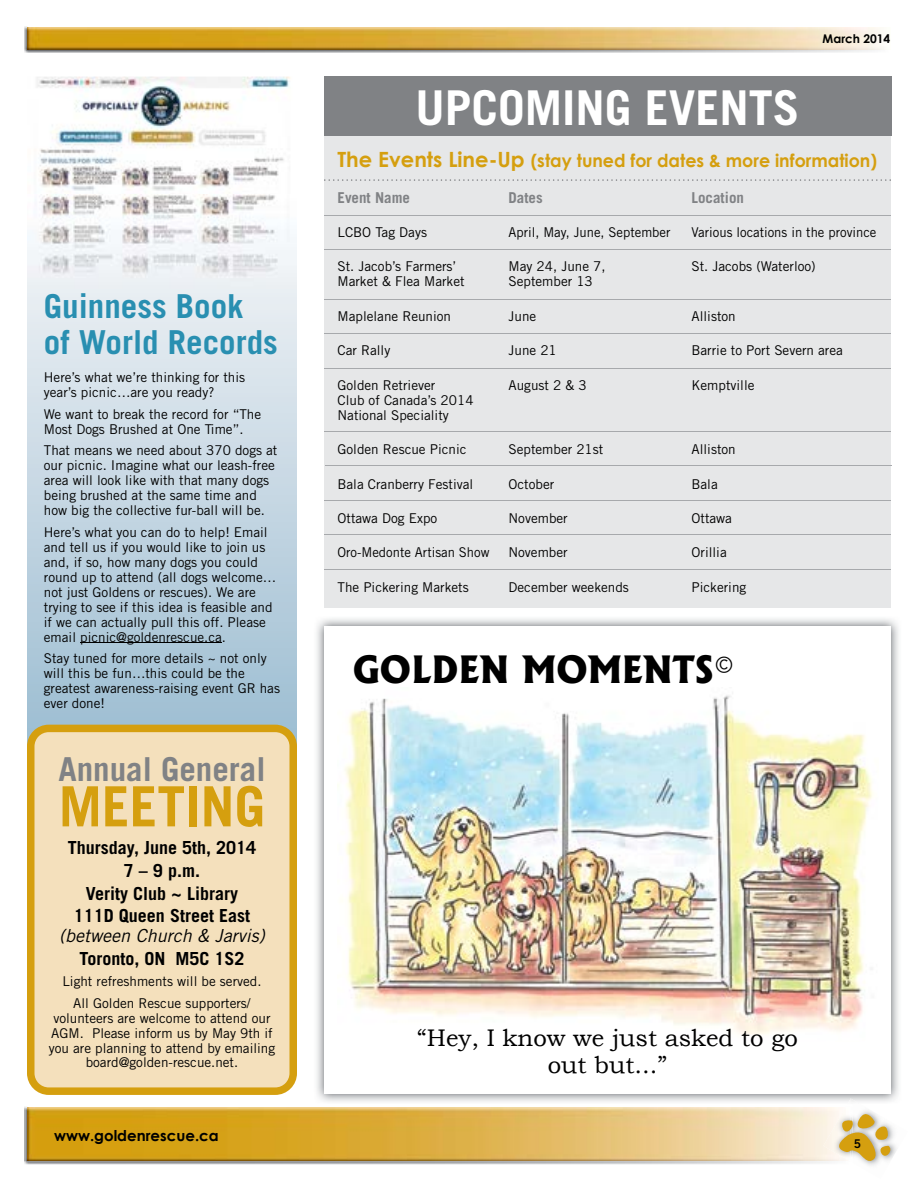
<style>
.page{position:relative;width:918px;height:1188px;background:#fff}
.page>*{position:absolute;margin:0;border:0;box-sizing:border-box;transform-origin:0 0}
.t1{font:700 55.5px "Trade Gothic LT Std";color:#d59f0f}
.t2{font:700 48px "Trade Gothic LT Std";color:#fff}
.t3{font:800 36px "Albertus";color:#000}
.t4{font:700 33px/36px "Trade Gothic LT Std";color:#298fb1}
.t5{font:700 33px "Trade Gothic LT Std";color:#808285}
.t6{font:24px/27px "Bookman Old Style";color:#000;text-align:center}
.t7{font:700 18px/22.8px "Trade Gothic LT Std";color:#000;text-align:center}
.t8{font:700 18px "Century Gothic";color:#d59f0f}
.t9{font:italic 18px "Trade Gothic LT Std";color:#000}
.t10{font:700 15px "Trade Gothic LT Std";color:#808285}
.t11{font:700 15px "Century Gothic";color:#000}
.t12{font:13.5px/15px "Trade Gothic LT Std";color:#000}
.t13{font:700 12px "Century Gothic";color:#000}
.t14{font:12px "Trade Gothic LT Std Bd 2";color:#000}
.s1{font-size:21px}
</style>
<div class="page">
<img style="left:24px;top:1106px;width:806px;height:57px">
<img style="left:27px;top:1107px;width:796px;height:54px">
<img style="left:823px;top:1107px;width:7px;height:54px">
<img style="left:27px;top:27px;width:864px;height:23px">
<div style="left:27px;top:289px;width:270px;height:472px;background:linear-gradient(to bottom,#e9eef2,#99bbd0)"></div>
<img style="left:37px;top:77px;width:253px;height:114px">
<img style="left:27px;top:194px;width:270px;height:95px">
<img style="left:316px;top:618px;width:583px;height:484px">
<svg style="left:830px;top:1098px;width:64px;height:68px"></svg>
<div style="left:324px;top:626px;width:567px;height:468px;background:#fff"></div>
<img style="left:345px;top:695px;width:528px;height:340px">
<div style="left:324px;top:135px;width:567px;height:473px;background:#e6e7e8"></div>
<div style="left:324px;top:77px;width:567px;height:59px;background:#808285"></div>
<svg style="left:324px;top:179px;width:567px;height:2px"></svg>
<hr style="left:324px;top:431px;width:567px;height:1px;background:#a7a9ac">
<hr style="left:324px;top:569px;width:567px;height:1px;background:#a7a9ac">
<hr style="left:324px;top:215px;width:567px;height:1px;background:#a7a9ac">
<hr style="left:324px;top:535px;width:567px;height:1px;background:#a7a9ac">
<hr style="left:324px;top:500px;width:567px;height:1px;background:#a7a9ac">
<hr style="left:325px;top:465px;width:567px;height:1px;background:#a7a9ac">
<hr style="left:324px;top:249px;width:567px;height:1px;background:#a7a9ac">
<hr style="left:324px;top:299px;width:567px;height:1px;background:#a7a9ac">
<hr style="left:324px;top:368px;width:567px;height:1px;background:#a7a9ac">
<hr style="left:324px;top:333px;width:567px;height:1px;background:#a7a9ac">
<hr style="left:80px;top:643px;width:142px;height:1px;background:#000">
<svg style="left:27px;top:725px;width:270px;height:370px;background:#f0d9aa"></svg>
<h3 class="t4" style="left:44px;top:288px;width:236px">Guinness Book<br>of World Records</h3>
<p class="t12" style="left:44px;top:370px;width:203px">Here’s what we’re thinking for this year’s picnic…are you ready?</p>
<p class="t12" style="left:44px;top:406px;width:219px">We want to break the record for “The<br>Most Dogs Brushed at One Time”.</p>
<p class="t12" style="left:44px;top:443px;width:235px">That means we need about 370 dogs at our picnic. Imagine what our leash-free area will look like with that many dogs being brushed at the same time and how big the collective fur-ball will be.</p>
<p class="t12" style="left:44px;top:524px;width:234px">Here’s what you can do to help! Email and tell us if you would like to join us and, if so, how many dogs you could round up to attend (all dogs welcome… not just Goldens or rescues). We are trying to see if this idea is feasible and if we can actually pull this off. Please email picnic@goldenrescue.ca.</p>
<p class="t12" style="left:44px;top:651px;width:238px">Stay tuned for more details ~ not only will this be fun…this could be the greatest awareness-raising event GR has ever done!</p>
<h3 class="t5" style="left:58px;top:749px;width:209px">Annual General</h3>
<h1 class="t1" style="left:59px;top:772px;width:208px">MEETING</h1>
<h3 class="t7" style="left:68px;top:836px;width:190px">Thursday, June 5th, 2014<br>7 – 9 p.m.<br>Verity Club ~ Library<br>111D Queen Street East</h3>
<h3 class="t9" style="left:59px;top:925px;width:207px">(between Church &amp; Jarvis)</h3>
<h3 class="t7" style="left:79px;top:946px;width:167px">Toronto, ON M5C 1S2</h3>
<p class="t12" style="left:62px;top:970px;width:201px;line-height:21.5px;text-align:center">Light refreshments will be served.<br>All Golden Rescue supporters/</p>
<p class="t12" style="left:49px;top:1010px;width:228px;text-align:center">volunteers are welcome to attend our AGM. Please inform us by May 9th if you are planning to attend by emailing board@golden-rescue.net.</p>
<p class="t11" style="left:54px;top:1126px;width:166px">www.goldenrescue.ca</p>
<p class="t13" style="left:823px;top:31px;width:69px">March 2014</p>
<h2 class="t2" style="left:415px;top:78px;width:386px">UPCOMING EVENTS</h2>
<h3 class="t8" style="left:338px;top:149px;width:541px"><span class="s1">The Events Line-Up</span> (stay tuned for dates &amp; more information)</h3>
<p class="t10" style="left:338px;top:188px;width:74px">Event Name</p>
<p class="t10" style="left:509px;top:188px;width:36px">Dates</p>
<p class="t10" style="left:692px;top:188px;width:54px">Location</p>
<p class="t12" style="left:338px;top:225px;width:91px">LCBO Tag Days</p>
<p class="t12" style="left:509px;top:225px;width:163px">April, May, June, September</p>
<p class="t12" style="left:692px;top:225px;width:187px">Various locations in the province</p>
<p class="t12" style="left:338px;top:259px;width:120px">St. Jacob’s Farmers’</p>
<p class="t12" style="left:509px;top:259px;width:99px">May 24, June 7,</p>
<p class="t12" style="left:692px;top:259px;width:126px">St. Jacobs (Waterloo)</p>
<p class="t12" style="left:338px;top:274px;width:129px">Market &amp; Flea Market</p>
<p class="t12" style="left:509px;top:274px;width:86px">September 13</p>
<p class="t12" style="left:338px;top:308px;width:115px">Maplelane Reunion</p>
<p class="t12" style="left:509px;top:308px;width:29px">June</p>
<p class="t12" style="left:692px;top:308px;width:46px">Alliston</p>
<p class="t12" style="left:338px;top:343px;width:54px">Car Rally</p>
<p class="t12" style="left:509px;top:343px;width:50px">June 21</p>
<p class="t12" style="left:692px;top:343px;width:153px">Barrie to Port Severn area</p>
<p class="t12" style="left:338px;top:377px;width:99px">Golden Retriever</p>
<p class="t12" style="left:509px;top:377px;width:80px">August 2 &amp; 3</p>
<p class="t12" style="left:692px;top:377px;width:65px">Kemptville</p>
<p class="t12" style="left:338px;top:392px;width:138px">Club of Canada’s 2014<br>National Speciality</p>
<p class="t12" style="left:338px;top:442px;width:131px">Golden Rescue Picnic</p>
<p class="t12" style="left:509px;top:442px;width:96px">September 21st</p>
<p class="t12" style="left:692px;top:442px;width:46px">Alliston</p>
<p class="t12" style="left:338px;top:476px;width:137px">Bala Cranberry Festival</p>
<p class="t12" style="left:509px;top:476px;width:47px">October</p>
<p class="t12" style="left:692px;top:476px;width:28px">Bala</p>
<p class="t12" style="left:338px;top:511px;width:101px">Ottawa Dog Expo</p>
<p class="t12" style="left:509px;top:511px;width:61px">November</p>
<p class="t12" style="left:692px;top:511px;width:42px">Ottawa</p>
<p class="t12" style="left:338px;top:545px;width:154px">Oro-Medonte Artisan Show</p>
<p class="t12" style="left:509px;top:545px;width:61px">November</p>
<p class="t12" style="left:692px;top:545px;width:37px">Orillia</p>
<p class="t12" style="left:338px;top:579px;width:133px">The Pickering Markets</p>
<p class="t12" style="left:509px;top:579px;width:122px">December weekends</p>
<p class="t12" style="left:692px;top:579px;width:56px">Pickering</p>
<h3 class="t3" style="left:353px;top:646px;width:379px">GOLDEN MOMENTS©</h3>
<h3 class="t6" style="left:417px;top:1025px;width:382px">“Hey, I know we just asked to go out but...”</h3>
<p class="t14" style="left:854px;top:1137px;width:9px">5</p>
</div>
